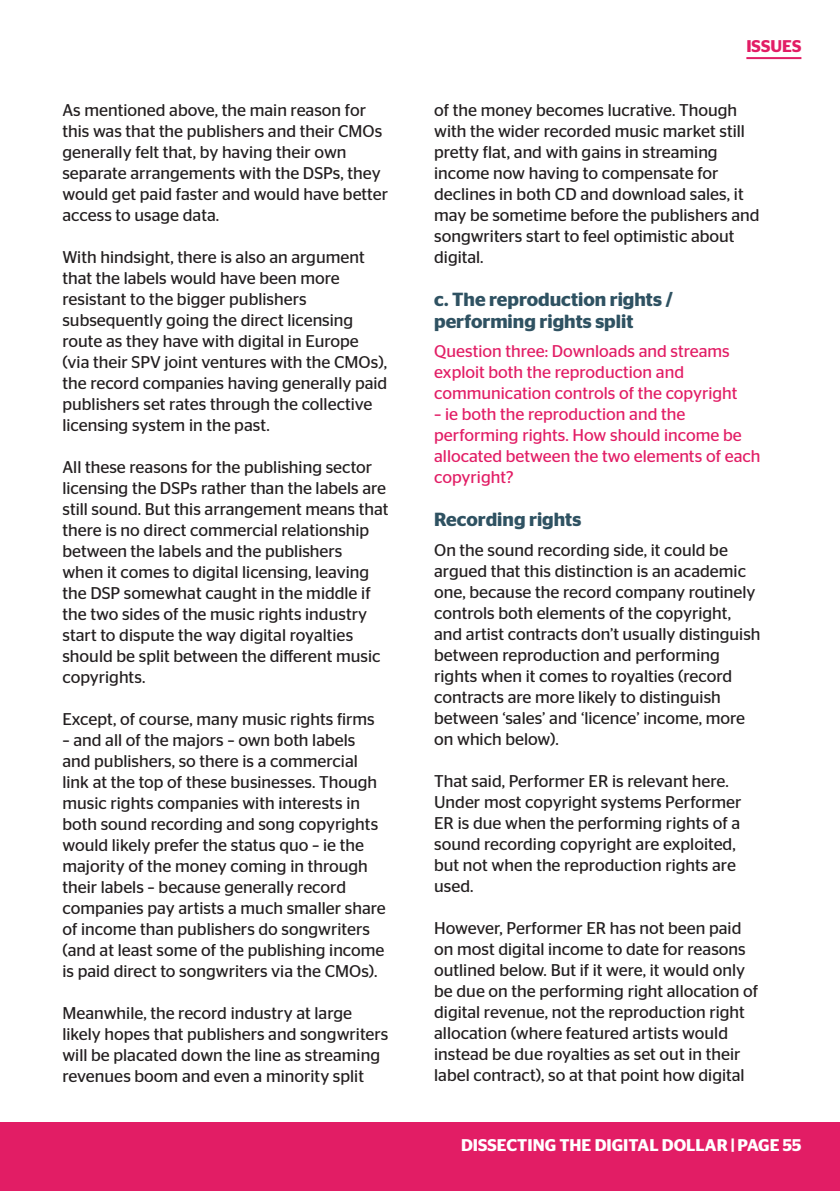
<style>
.page{position:relative;width:840px;height:1191px;background:#fff}
.page>*{position:absolute;margin:0;border:0;box-sizing:border-box;transform-origin:0 0}
.t1{font:600 19px/22px "Stag Sans";color:#2f5262}
.t2{font:17px/21px "Stag Sans";color:#231f20}
.t3{font:17px/21px "Stag Sans";color:#e21d65}
.t4{font:600 17px "Stag Sans";color:#fff}
.t5{font:600 17px "Stag Sans";color:#e21d65}
</style>
<div class="page">
<div style="left:0;top:1122px;width:839px;height:69px;background:#e21d65"></div>
<hr style="left:746px;top:57px;width:55px;height:2px;background:#e21d65">
<p class="t2" style="left:62px;top:99px;width:327px">As mentioned above, the main reason for this was that the publishers and their CMOs generally felt that, by having their own separate arrangements with the DSPs, they would get paid faster and would have better access to usage data.</p>
<p class="t2" style="left:62px;top:246px;width:326px">With hindsight, there is also an argument that the labels would have been more resistant to the bigger publishers subsequently going the direct licensing route as they have with digital in Europe (via their SPV joint ventures with the CMOs), the record companies having generally paid publishers set rates through the collective licensing system in the past.</p>
<p class="t2" style="left:62px;top:456px;width:327px">All these reasons for the publishing sector licensing the DSPs rather than the labels are still sound. But this arrangement means that there is no direct commercial relationship between the labels and the publishers<br>when it comes to digital licensing, leaving the DSP somewhat caught in the middle if the two sides of the music rights industry start to dispute the way digital royalties should be split between the different music copyrights.</p>
<p class="t2" style="left:62px;top:708px;width:314px">Except, of course, many music rights firms</p>
<p class="t2" style="left:62px;top:729px;width:325px">– and all of the majors – own both labels and publishers, so there is a commercial link at the top of these businesses. Though music rights companies with interests in both sound recording and song copyrights would likely prefer the status quo – ie the majority of the money coming in through their labels – because generally record companies pay artists a much smaller share of income than publishers do songwriters (and at least some of the publishing income is paid direct to songwriters via the CMOs).</p>
<p class="t2" style="left:62px;top:1002px;width:327px">Meanwhile, the record industry at large likely hopes that publishers and songwriters will be placated down the line as streaming revenues boom and even a minority split</p>
<p class="t5" style="left:746px;top:36px;width:56px">ISSUES</p>
<p class="t2" style="left:434px;top:99px;width:326px">of the money becomes lucrative. Though with the wider recorded music market still pretty flat, and with gains in streaming income now having to compensate for declines in both CD and download sales, it may be sometime before the publishers and songwriters start to feel optimistic about digital.</p>
<p class="t1" style="left:434px;top:288px;width:240px">c. The reproduction rights / performing rights split</p>
<p class="t3" style="left:434px;top:341px;width:305px">Question three: Downloads and streams exploit both the reproduction and communication controls of the copyright</p>
<p class="t3" style="left:434px;top:404px;width:327px">– ie both the reproduction and the performing rights. How should income be allocated between the two elements of each copyright?</p>
<p class="t1" style="left:434px;top:509px;width:149px">Recording rights</p>
<p class="t2" style="left:434px;top:539px;width:327px">On the sound recording side, it could be argued that this distinction is an academic one, because the record company routinely controls both elements of the copyright, and artist contracts don’t usually distinguish between reproduction and performing rights when it comes to royalties (record contracts are more likely to distinguish between ‘sales’ and ‘licence’ income, more on which below).</p>
<p class="t2" style="left:434px;top:770px;width:308px">That said, Performer ER is relevant here.<br>Under most copyright systems Performer ER is due when the performing rights of a sound recording copyright are exploited, but not when the reproduction rights are used.</p>
<p class="t2" style="left:434px;top:917px;width:325px">However, Performer ER has not been paid on most digital income to date for reasons outlined below. But if it were, it would only be due on the performing right allocation of digital revenue, not the reproduction right allocation (where featured artists would instead be due royalties as set out in their label contract), so at that point how digital</p>
<p class="t4" style="left:461px;top:1134px;width:341px">DISSECTING THE DIGITAL DOLLAR | PAGE 55</p>
</div>
